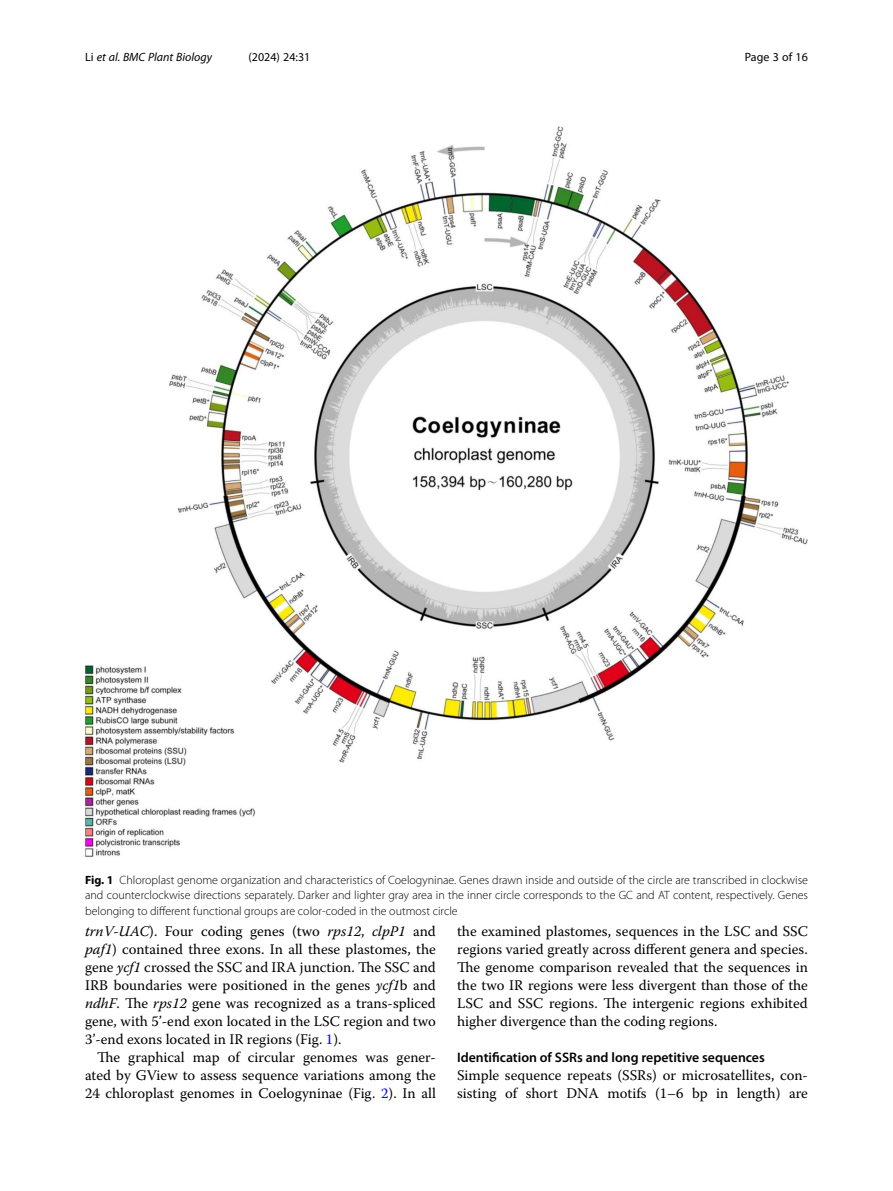
<style>
.page{position:relative;width:893px;height:1191px;background:#fff}
.page>*{position:absolute;margin:0;border:0;box-sizing:border-box;transform-origin:0 0}
.Body_Text_Indent{font:14.7px/18px "Warnock Pro";color:#000;text-align:justify}
.Body_Text{font:14.7px/18px "Warnock Pro";color:#000;text-align:justify}
.Head_2{font:600 13.8px "Myriad Pro";color:#000}
.Figure_Caption{font:300 12px/15px "Myriad Pro";color:#000;text-align:justify}
.t1{font:italic 12px "Myriad Pro";color:#000}
.t2{font:12px "Myriad Pro";color:#000}
.s1{font-style:normal}
.s2{font-weight:700}
.s3{font-style:italic}
.s4{color:#00f}
</style>
<div class="page">
<img style="left:85px;top:126px;width:723px;height:731px">
<p class="t1" style="left:85px;top:50px;width:128px"><span class="s1">Li</span> et al. BMC Plant Biology</p>
<p class="t2" style="left:248px;top:50px;width:63px">(2024) 24:31</p>
<p class="t2" style="left:745px;top:50px;width:65px">Page 3 of 16</p>
<p class="Figure_Caption" style="left:85px;top:873px;width:724px"><span class="s2">Fig. 1</span> Chloroplast genome organization and characteristics of Coelogyninae. Genes drawn inside and outside of the circle are transcribed in clockwise and counterclockwise directions separately. Darker and lighter gray area in the inner circle corresponds to the GC and AT content, respectively. Genes belonging to different functional groups are color-coded in the outmost circle</p>
<p class="Body_Text" style="left:85px;top:922px;width:352px"><span class="s3">trnV</span>-<span class="s3">UAC</span>). Four coding genes (two <span class="s3">rps12</span>, <span class="s3">clpP1</span> and <span class="s3">paf1</span>) contained three exons. In all these plastomes, the gene <span class="s3">ycf1</span> crossed the SSC and IRA junction. The SSC and IRB boundaries were positioned in the genes <span class="s3">ycf1</span>b and <span class="s3">ndhF</span>. The <span class="s3">rps12</span> gene was recognized as a trans-spliced gene, with 5’-end exon located in the LSC region and two 3’-end exons located in IR regions (Fig. <span class="s4">1</span>).</p>
<p class="Body_Text_Indent" style="left:85px;top:1048px;width:352px;text-indent:12px">The graphical map of circular genomes was gener&shy;ated by GView to assess sequence variations among the 24 chloroplast genomes in Coelogyninae (Fig. <span class="s4">2</span>). In all</p>
<p class="Body_Text_Indent" style="left:457px;top:922px;width:352px">the examined plastomes, sequences in the LSC and SSC regions varied greatly across different genera and species.<br>The genome comparison revealed that the sequences in the two IR regions were less divergent than those of the LSC and SSC regions. The intergenic regions exhibited higher divergence than the coding regions.</p>
<p class="Head_2" style="left:457px;top:1049px;width:309px">Identification of SSRs and long repetitive sequences</p>
<p class="Body_Text" style="left:457px;top:1066px;width:352px">Simple sequence repeats (SSRs) or microsatellites, con&shy;sisting of short DNA motifs (1–6 bp in length) are</p>
</div>
